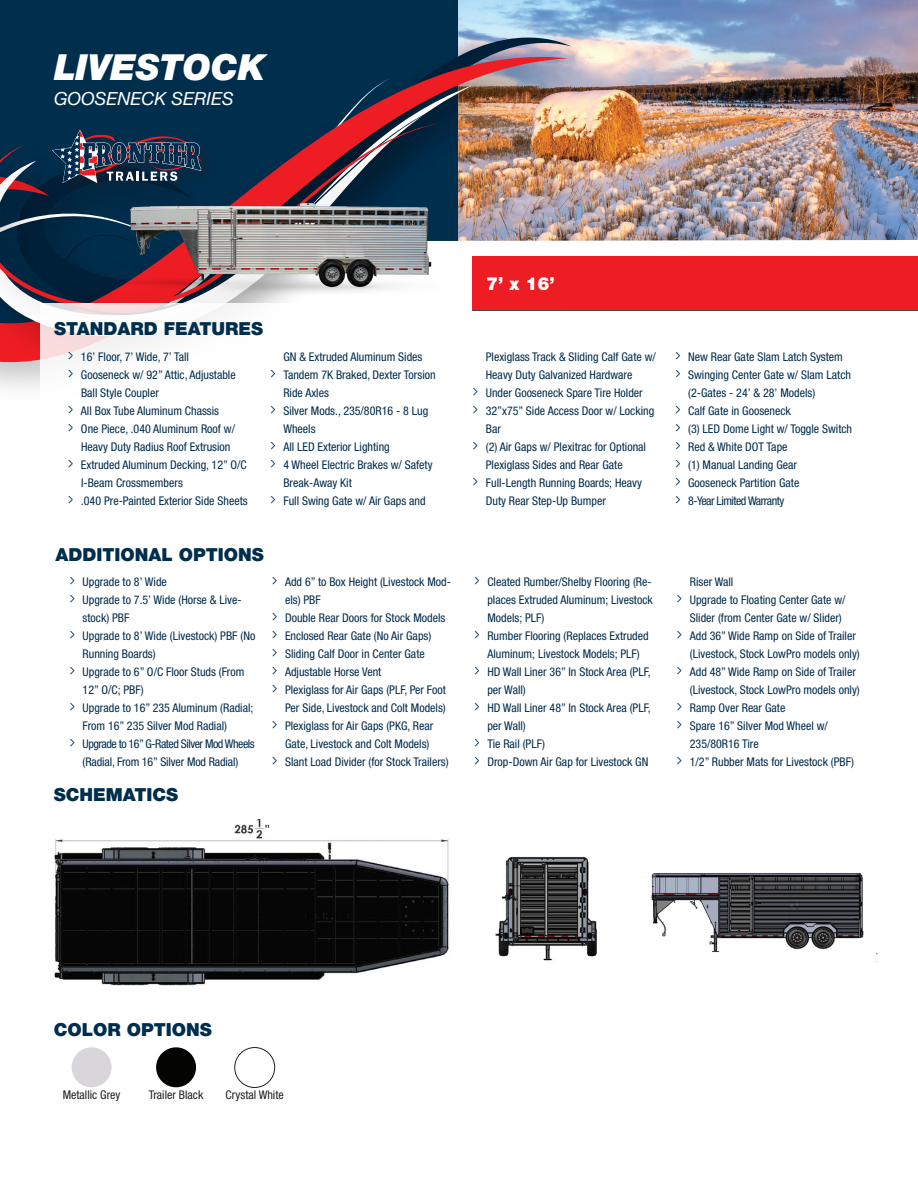
<style>
.page{position:relative;width:918px;height:1188px;background:#fff}
.page>*{position:absolute;margin:0;border:0;box-sizing:border-box;transform-origin:0 0}
.Default{font:italic 900 36px "Helvetica Neue LT Pro";letter-spacing:-.01em;color:#fff}
.Default-2{font:900 18px "Helvetica Neue LT Pro";color:#002e4d}
.Default-3{font:italic 18px "Helvetica Neue";color:#fff}
.Default-4{font:900 18px "Helvetica Neue LT Pro";color:#fff}
.t1{font:condensed 12px/18px "Helvetica Neue LT Pro";color:#002b4c}
.t2{font:condensed 12px/18px "Helvetica Neue LT Pro";letter-spacing:-.04em;color:#002b4c}
.t3{font:condensed 12px "Helvetica Neue LT Pro";color:#231f20}
</style>
<div class="page">
<div style="left:0;top:0;width:458px;height:11px;background:#002e4d"></div>
<img style="left:458px;top:0;width:460px;height:241px">
<img style="left:0;top:11px;width:626px;height:300px">
<img style="left:0;top:30px;width:622px;height:281px">
<img style="left:0;top:46px;width:568px;height:265px">
<img style="left:0;top:57px;width:528px;height:332px">
<img style="left:34px;top:71px;width:491px;height:298px">
<img style="left:0;top:96px;width:495px;height:268px">
<svg style="left:0;top:123px;width:440px;height:190px;fill:#002a47"></svg>
<div style="left:40px;top:304px;width:417px;height:100px;background:#fff"></div>
<div style="left:472px;top:256px;width:446px;height:54px;background:#ee1d23"></div>
<img style="left:119px;top:150px;width:320px;height:147px">
<div style="left:52px;top:130px;width:164px;height:67px;background:#231f20;opacity:.31"></div>
<svg style="left:52px;top:130px;width:150px;height:53px"></svg>
<img style="left:54px;top:818px;width:395px;height:168px">
<img style="left:651px;top:873px;width:226px;height:89px">
<img style="left:495px;top:856px;width:102px;height:105px">
<div style="left:72px;top:1047px;width:40px;height:40px;background:#d8d6da;border-radius:50%"></div>
<div style="left:156px;top:1047px;width:40px;height:40px;background:#040503;border-radius:50%"></div>
<div style="left:235px;top:1047px;width:40px;height:41px;border:1px solid #231f20;border-radius:50%"></div>
<p class="Default" style="left:54px;top:45px;width:213px">LIVESTOCK</p>
<p class="Default-3" style="left:54px;top:85px;width:181px">GOOSENECK SERIES</p>
<p class="Default-2" style="left:54px;top:318px;width:211px">STANDARD FEATURES</p>
<p class="t1" style="left:81px;top:347px;width:110px">16’ Floor, 7’ Wide, 7’ Tall</p>
<p class="t1" style="left:81px;top:365px;width:156px">Gooseneck w/ 92” Attic, Adjustable<br>Ball Style Coupler</p>
<p class="t1" style="left:81px;top:401px;width:140px">All Box Tube Aluminum Chassis</p>
<p class="t1" style="left:81px;top:419px;width:156px">One Piece, .040 Aluminum Roof w/<br>Heavy Duty Radius Roof Extrusion</p>
<p class="t1" style="left:81px;top:455px;width:167px">Extruded Aluminum Decking, 12” O/C<br>I-Beam Crossmembers</p>
<p class="t1" style="left:81px;top:491px;width:168px">.040 Pre-Painted Exterior Side Sheets</p>
<p class="Default-2" style="left:56px;top:543px;width:210px">ADDITIONAL OPTIONS</p>
<p class="t1" style="left:83px;top:573px;width:86px">Upgrade to 8’ Wide</p>
<p class="t1" style="left:83px;top:591px;width:160px">Upgrade to 7.5’ Wide (Horse &amp; Live&shy;stock) PBF</p>
<p class="t1" style="left:83px;top:627px;width:174px">Upgrade to 8’ Wide (Livestock) PBF (No<br>Running Boards)</p>
<p class="t1" style="left:83px;top:663px;width:163px">Upgrade to 6” O/C Floor Studs (From<br>12” O/C; PBF)</p>
<p class="t1" style="left:83px;top:699px;width:172px">Upgrade to 16” 235 Aluminum (Radial;<br>From 16” 235 Silver Mod Radial)</p>
<p class="t2" style="left:83px;top:735px;width:174px">Upgrade to 16” G-Rated Silver Mod Wheels (Radial, From 16” Silver Mod Radial)</p>
<p class="Default-2" style="left:54px;top:784px;width:126px">SCHEMATICS</p>
<p class="t1" style="left:283px;top:347px;width:141px">GN &amp; Extruded Aluminum Sides</p>
<p class="t1" style="left:283px;top:365px;width:154px">Tandem 7K Braked, Dexter Torsion<br>Ride Axles</p>
<p class="t1" style="left:283px;top:401px;width:146px">Silver Mods., 235/80R16 - 8 Lug<br>Wheels</p>
<p class="t1" style="left:283px;top:437px;width:108px">All LED Exterior Lighting</p>
<p class="t1" style="left:283px;top:455px;width:151px">4 Wheel Electric Brakes w/ Safety<br>Break-Away Kit</p>
<p class="t1" style="left:283px;top:491px;width:144px">Full Swing Gate w/ Air Gaps and</p>
<p class="t1" style="left:285px;top:573px;width:168px">Add 6” to Box Height (Livestock Mod&shy;els) PBF</p>
<p class="t1" style="left:285px;top:609px;width:162px">Double Rear Doors for Stock Models</p>
<p class="t1" style="left:285px;top:627px;width:148px">Enclosed Rear Gate (No Air Gaps)</p>
<p class="t1" style="left:285px;top:645px;width:141px">Sliding Calf Door in Center Gate</p>
<p class="t1" style="left:285px;top:663px;width:98px">Adjustable Horse Vent</p>
<p class="t1" style="left:285px;top:681px;width:162px">Plexiglass for Air Gaps (PLF, Per Foot<br>Per Side, Livestock and Colt Models)</p>
<p class="t1" style="left:285px;top:717px;width:150px">Plexiglass for Air Gaps (PKG, Rear<br>Gate, Livestock and Colt Models)</p>
<p class="t1" style="left:285px;top:753px;width:165px">Slant Load Divider (for Stock Trailers)</p>
<p class="Default-4" style="left:486px;top:272px;width:70px">7’ x 16’</p>
<p class="t1" style="left:486px;top:347px;width:172px">Plexiglass Track &amp; Sliding Calf Gate w/<br>Heavy Duty Galvanized Hardware</p>
<p class="t1" style="left:486px;top:383px;width:159px">Under Gooseneck Spare Tire Holder</p>
<p class="t1" style="left:486px;top:401px;width:170px">32”x75” Side Access Door w/ Locking<br>Bar</p>
<p class="t1" style="left:486px;top:437px;width:162px">(2) Air Gaps w/ Plexitrac for Optional<br>Plexiglass Sides and Rear Gate</p>
<p class="t1" style="left:486px;top:473px;width:158px">Full-Length Running Boards; Heavy<br>Duty Rear Step-Up Bumper</p>
<p class="t1" style="left:487px;top:573px;width:167px;text-align:justify">Cleated Rumber/Shelby Flooring (Re&shy;places Extruded Aluminum; Livestock Models; PLF)</p>
<p class="t1" style="left:487px;top:627px;width:163px">Rumber Flooring (Replaces Extruded<br>Aluminum; Livestock Models; PLF)</p>
<p class="t1" style="left:487px;top:663px;width:165px">HD Wall Liner 36” In Stock Area (PLF, per Wall)</p>
<p class="t1" style="left:487px;top:699px;width:165px">HD Wall Liner 48” In Stock Area (PLF, per Wall)</p>
<p class="t1" style="left:487px;top:735px;width:59px">Tie Rail (PLF)</p>
<p class="t1" style="left:487px;top:753px;width:163px">Drop-Down Air Gap for Livestock GN</p>
<p class="t1" style="left:688px;top:347px;width:156px">New Rear Gate Slam Latch System</p>
<p class="t1" style="left:688px;top:365px;width:164px">Swinging Center Gate w/ Slam Latch (2-Gates - 24’ &amp; 28’ Models)</p>
<p class="t1" style="left:688px;top:401px;width:104px">Calf Gate in Gooseneck</p>
<p class="t1" style="left:688px;top:419px;width:165px">(3) LED Dome Light w/ Toggle Switch</p>
<p class="t1" style="left:688px;top:437px;width:101px">Red &amp; White DOT Tape</p>
<p class="t1" style="left:688px;top:455px;width:110px">(1) Manual Landing Gear</p>
<p class="t1" style="left:688px;top:473px;width:113px">Gooseneck Partition Gate</p>
<p class="t2" style="left:688px;top:491px;width:98px">8-Year Limited Warranty</p>
<p class="t1" style="left:690px;top:573px;width:45px">Riser Wall</p>
<p class="t1" style="left:690px;top:591px;width:157px">Upgrade to Floating Center Gate w/<br>Slider (from Center Gate w/ Slider)</p>
<p class="t1" style="left:690px;top:627px;width:171px">Add 36” Wide Ramp on Side of Trailer (Livestock, Stock LowPro models only)</p>
<p class="t1" style="left:690px;top:663px;width:171px">Add 48” Wide Ramp on Side of Trailer (Livestock, Stock LowPro models only)</p>
<p class="t1" style="left:690px;top:699px;width:97px">Ramp Over Rear Gate</p>
<p class="t1" style="left:690px;top:717px;width:140px">Spare 16” Silver Mod Wheel w/<br>235/80R16 Tire</p>
<p class="t1" style="left:690px;top:753px;width:166px">1/2” Rubber Mats for Livestock (PBF)</p>
<p class="Default-2" style="left:54px;top:1019px;width:160px">COLOR OPTIONS</p>
<p class="t3" style="left:63px;top:1088px;width:59px">Metallic Grey</p>
<p class="t3" style="left:149px;top:1088px;width:56px">Trailer Black</p>
<p class="t3" style="left:226px;top:1088px;width:60px">Crystal White</p>
</div>
